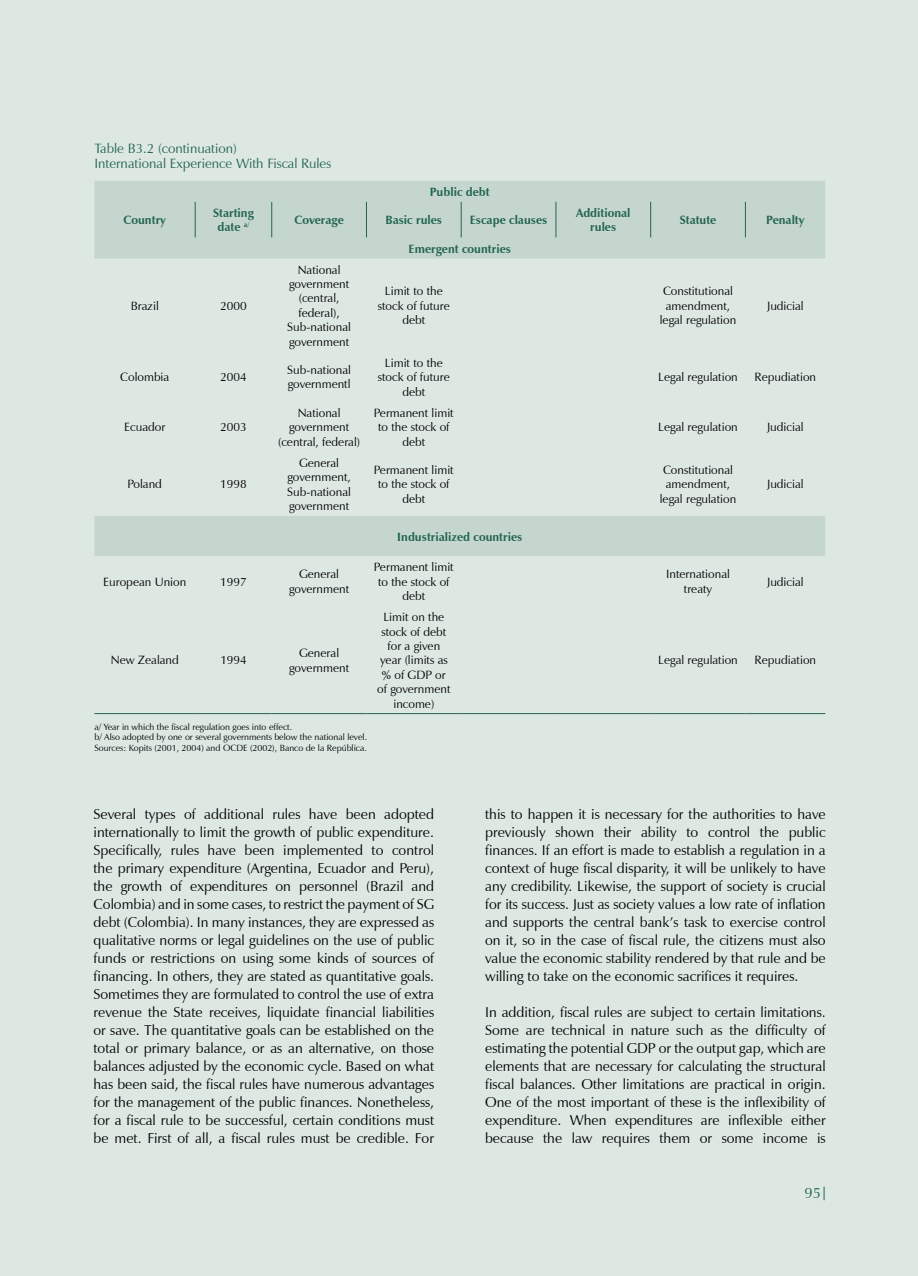
<style>
.page{position:relative;width:918px;height:1276px;background:#fff}
.page>*{position:absolute;margin:0;border:0;box-sizing:border-box;transform-origin:0 0}
.t1{font:15px "Zapf Humanist 601 BT";color:#236550}
.t2{font:14.25px/18px "Zapf Humanist 601 BT";color:#000;text-align:justify}
.t3{font:13.5px/15px "Zapf Humanist 601 BT";color:#236550}
.t4{font:12px/14.4px "Zapf Humanist 601 BT";color:#000;text-align:center}
.t5{font:700 12px/14.4px "Zapf Humanist 601 BT";color:#236550;text-align:center}
.t6{font:9px/10.8px "Zapf Humanist 601 BT";color:#000}
</style>
<div class="page">
<div style="left:1px;top:0;width:917px;height:1276px;background:#dee8e3"></div>
<svg style="left:824px;top:1186px;width:1px;height:14px"></svg>
<svg style="left:94px;top:181px;width:731px;height:375px"></svg>
<hr style="left:94px;top:713px;width:101px;height:1px;background:#236550">
<hr style="left:195px;top:713px;width:77px;height:1px;background:#236550">
<hr style="left:272px;top:713px;width:94px;height:1px;background:#236550">
<hr style="left:366px;top:713px;width:95px;height:1px;background:#236550">
<hr style="left:461px;top:713px;width:95px;height:1px;background:#236550">
<hr style="left:556px;top:713px;width:95px;height:1px;background:#236550">
<hr style="left:651px;top:713px;width:94px;height:1px;background:#236550">
<hr style="left:745px;top:713px;width:80px;height:1px;background:#236550">
<hr style="left:195px;top:202px;width:1px;height:35px;background:#236550">
<hr style="left:271px;top:202px;width:1px;height:35px;background:#236550">
<hr style="left:366px;top:202px;width:1px;height:35px;background:#236550">
<hr style="left:461px;top:202px;width:1px;height:35px;background:#236550">
<hr style="left:556px;top:202px;width:1px;height:35px;background:#236550">
<hr style="left:650px;top:202px;width:1px;height:35px;background:#236550">
<hr style="left:745px;top:202px;width:1px;height:35px;background:#236550">
<p class="t3" style="left:94px;top:141px;width:238px">Table B3.2 (continuation)<br>International Experience With Fiscal Rules</p>
<p class="t5" style="left:430px;top:184px;width:61px">Public debt</p>
<p class="t5" style="left:124px;top:213px;width:44px">Country</p>
<p class="t5" style="left:213px;top:206px;width:42px">Starting date <sup>a/</sup></p>
<p class="t5" style="left:294px;top:213px;width:51px">Coverage</p>
<p class="t5" style="left:385px;top:213px;width:58px">Basic rules</p>
<p class="t5" style="left:470px;top:213px;width:79px">Escape clauses</p>
<p class="t5" style="left:576px;top:206px;width:56px">Additional rules</p>
<p class="t5" style="left:680px;top:213px;width:38px">Statute</p>
<p class="t5" style="left:766px;top:213px;width:40px">Penalty</p>
<p class="t5" style="left:409px;top:241px;width:104px">Emergent countries</p>
<p class="t4" style="left:131px;top:298px;width:30px">Brazil</p>
<p class="t4" style="left:220px;top:298px;width:28px">2000</p>
<p class="t4" style="left:287px;top:262px;width:65px">National government (central, federal),<br>Sub-national government</p>
<p class="t4" style="left:378px;top:284px;width:74px">Limit to the stock of future debt</p>
<p class="t4" style="left:660px;top:284px;width:78px">Constitutional amendment, legal regulation</p>
<p class="t4" style="left:767px;top:298px;width:38px">Judicial</p>
<p class="t4" style="left:120px;top:370px;width:51px">Colombia</p>
<p class="t4" style="left:220px;top:370px;width:28px">2004</p>
<p class="t4" style="left:287px;top:363px;width:65px;text-align:left">Sub-national governmentl</p>
<p class="t4" style="left:378px;top:355px;width:74px">Limit to the stock of future debt</p>
<p class="t4" style="left:124px;top:420px;width:43px">Ecuador</p>
<p class="t4" style="left:220px;top:420px;width:28px">2003</p>
<p class="t4" style="left:278px;top:405px;width:84px">National government (central, federal)</p>
<p class="t4" style="left:374px;top:405px;width:81px">Permanent limit to the stock of debt</p>
<p class="t4" style="left:658px;top:370px;width:81px">Legal regulation</p>
<p class="t4" style="left:755px;top:370px;width:63px">Repudiation</p>
<p class="t4" style="left:658px;top:420px;width:81px">Legal regulation</p>
<p class="t4" style="left:767px;top:420px;width:38px">Judicial</p>
<p class="t4" style="left:128px;top:477px;width:36px">Poland</p>
<p class="t4" style="left:220px;top:477px;width:28px">1998</p>
<p class="t4" style="left:287px;top:455px;width:65px">General government,<br>Sub-national government</p>
<p class="t4" style="left:374px;top:462px;width:81px">Permanent limit to the stock of debt</p>
<p class="t4" style="left:660px;top:462px;width:78px">Constitutional amendment, legal regulation</p>
<p class="t5" style="left:397px;top:529px;width:127px">Industrialized countries</p>
<p class="t4" style="left:767px;top:477px;width:38px">Judicial</p>
<p class="t4" style="left:103px;top:574px;width:85px">European Union</p>
<p class="t4" style="left:220px;top:574px;width:28px">1997</p>
<p class="t4" style="left:289px;top:567px;width:62px">General government</p>
<p class="t4" style="left:374px;top:560px;width:81px">Permanent limit to the stock of debt</p>
<p class="t4" style="left:666px;top:567px;width:65px">International treaty</p>
<p class="t4" style="left:767px;top:574px;width:38px">Judicial</p>
<p class="t4" style="left:111px;top:653px;width:70px">New Zealand</p>
<p class="t4" style="left:220px;top:653px;width:28px">1994</p>
<p class="t4" style="left:289px;top:646px;width:62px">General government</p>
<p class="t6" style="left:94px;top:721px;width:274px">a/ Year in which the fiscal regulation goes into effect.<br>b/ Also adopted by one or several governments below the national level.<br>Sources: Kopits (2001, 2004) and OCDE (2002), Banco de la República.</p>
<p class="t4" style="left:377px;top:610px;width:75px">Limit on the stock of debt for a given year (limits as % of GDP or of government income)</p>
<p class="t4" style="left:658px;top:653px;width:81px">Legal regulation</p>
<p class="t4" style="left:755px;top:653px;width:63px">Repudiation</p>
<p class="t2" style="left:94px;top:805px;width:342px">Several types of additional rules have been adopted internationally to limit the growth of public expenditure.<br>Specifically, rules have been implemented to control the primary expenditure (Argentina, Ecuador and Peru), the growth of expenditures on personnel (Brazil and Colombia) and in some cases, to restrict the payment of SG debt (Colombia). In many instances, they are expressed as qualitative norms or legal guidelines on the use of public funds or restrictions on using some kinds of sources of financing. In others, they are stated as quantitative goals.<br>Sometimes they are formulated to control the use of extra revenue the State receives, liquidate financial liabilities or save. The quantitative goals can be established on the total or primary balance, or as an alternative, on those balances adjusted by the economic cycle. Based on what has been said, the fiscal rules have numerous advantages for the management of the public finances. Nonetheless, for a fiscal rule to be successful, certain conditions must be met. First of all, a fiscal rules must be credible. For</p>
<p class="t2" style="left:485px;top:805px;width:342px">this to happen it is necessary for the authorities to have previously shown their ability to control the public finances. If an effort is made to establish a regulation in a context of huge fiscal disparity, it will be unlikely to have any credibility. Likewise, the support of society is crucial for its success. Just as society values a low rate of inflation and supports the central bank’s task to exercise control on it, so in the case of fiscal rule, the citizens must also value the economic stability rendered by that rule and be willing to take on the economic sacrifices it requires.</p>
<p class="t2" style="left:485px;top:1003px;width:342px">In addition, fiscal rules are subject to certain limitations.<br>Some are technical in nature such as the difficulty of estimating the potential GDP or the output gap, which are elements that are necessary for calculating the structural fiscal balances. Other limitations are practical in origin.<br>One of the most important of these is the inflexibility of expenditure. When expenditures are inflexible either because the law requires them or some income is</p>
<p class="t1" style="left:805px;top:1184px;width:18px">95</p>
</div>
